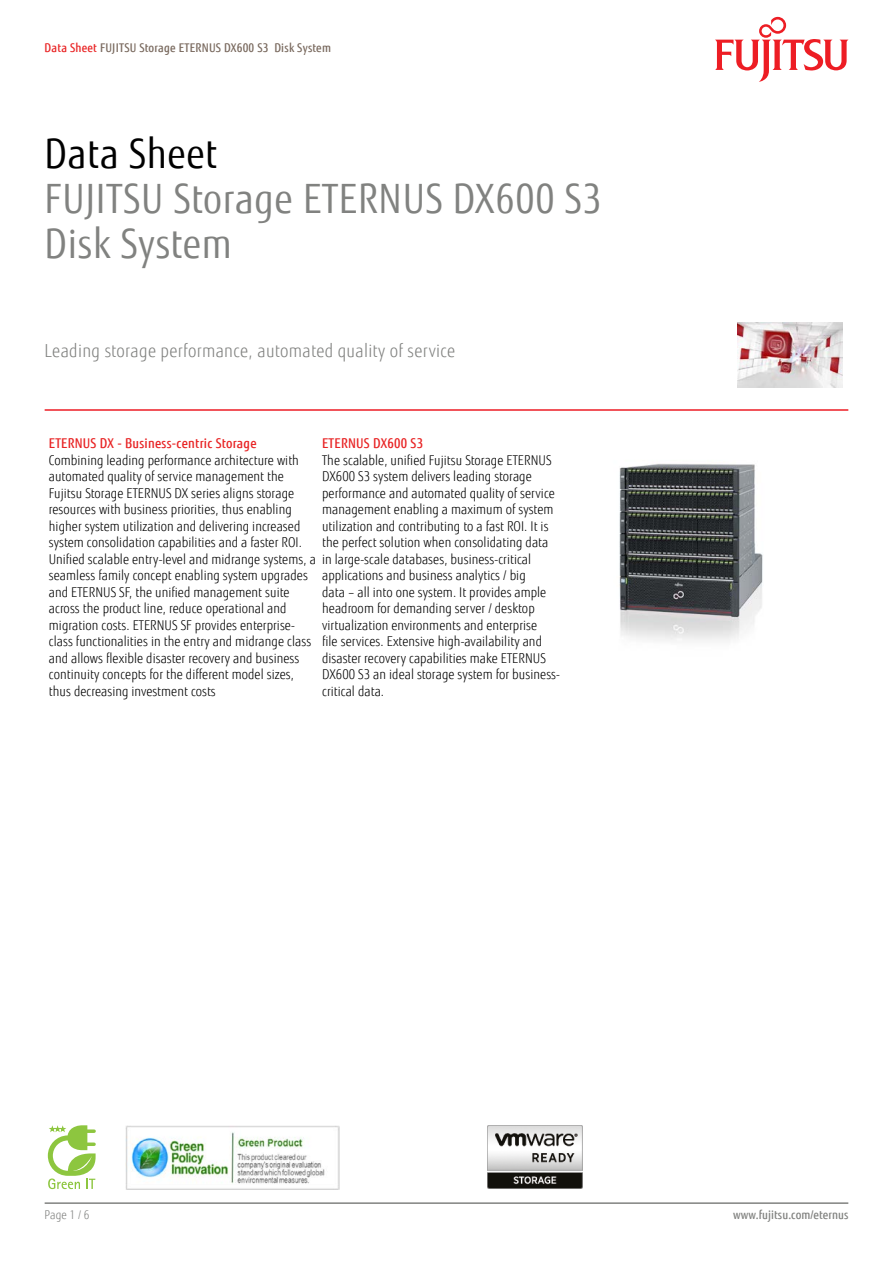
<style>
.page{position:relative;width:893px;height:1263px;background:#fff}
.page>*{position:absolute;margin:0;border:0;box-sizing:border-box;transform-origin:0 0}
.t1{font:40.5px/45px "Fujitsu Sans";letter-spacing:.02em;color:#818280;scale:.9 1}
.t2{font:40.5px "Fujitsu Sans";letter-spacing:.02em;color:#000;scale:.9 1}
.t3{font:300 18px "Fujitsu Sans";letter-spacing:.02em;color:#818280;scale:.9 1}
.t4{font:300 13.5px/16.5px "Fujitsu Sans";letter-spacing:.005em;color:#000;scale:.9 1}
.t5{font:500 13.5px "Fujitsu Sans";letter-spacing:.02em;color:#e82425;scale:.9 1}
.t6{font:500 12px "Fujitsu Sans";letter-spacing:.02em;color:#79695e;scale:.9 1}
.t7{font:500 12px "Fujitsu Sans";letter-spacing:.005em;color:#818280;scale:.9 1}
.t8{font:300 12px "Fujitsu Sans";color:#818280;scale:.9 1}
.s1{color:#e92425}
</style>
<div class="page">
<hr style="left:45px;top:1202px;width:803px;height:2px;background:#818280">
<hr style="left:45px;top:409px;width:803px;height:2px;background:#ed1d24">
<svg style="left:715px;top:17px;width:133px;height:65px"></svg>
<img style="left:619px;top:463px;width:144px;height:178px">
<img style="left:738px;top:323px;width:104px;height:64px">
<svg style="left:48px;top:1125px;width:48px;height:64px"></svg>
<img style="left:125px;top:1125px;width:214px;height:64px">
<img style="left:487px;top:1125px;width:96px;height:64px">
<p class="t6" style="left:45px;top:40px;width:320px"><span class="s1">Data Sheet</span> FUJITSU Storage ETERNUS DX600 S3 Disk System</p>
<h1 class="t2" style="left:45px;top:130px;width:193px">Data Sheet</h1>
<h1 class="t1" style="left:45px;top:177px;width:620px">FUJITSU Storage ETERNUS DX600 S3<br>Disk System</h1>
<h2 class="t3" style="left:45px;top:340px;width:458px">Leading storage performance, automated quality of service</h2>
<p class="t5" style="left:322px;top:435px;width:114px">ETERNUS DX600 S3</p>
<p class="t4" style="left:322px;top:452px;width:266px">The scalable, unified Fujitsu Storage ETERNUS DX600 S3 system delivers leading storage performance and automated quality of service management enabling a maximum of system utilization and contributing to a fast ROI. It is the perfect solution when consolidating data in large-scale databases, business-critical applications and business analytics / big<br>data – all into one system. It provides ample headroom for demanding server / desktop virtualization environments and enterprise<br>file services. Extensive high-availability and disaster recovery capabilities make ETERNUS DX600 S3 an ideal storage system for business&shy;critical data.</p>
<p class="t5" style="left:49px;top:435px;width:232px">ETERNUS DX - Business-centric Storage</p>
<p class="t4" style="left:49px;top:452px;width:298px">Combining leading performance architecture with automated quality of service management the Fujitsu Storage ETERNUS DX series aligns storage resources with business priorities, thus enabling higher system utilization and delivering increased system consolidation capabilities and a faster ROI.<br>Unified scalable entry-level and midrange systems, a seamless family concept enabling system upgrades and ETERNUS SF, the unified management suite across the product line, reduce operational and migration costs. ETERNUS SF provides enterprise&shy;class functionalities in the entry and midrange class and allows flexible disaster recovery and business continuity concepts for the different model sizes, thus decreasing investment costs</p>
<p class="t8" style="left:45px;top:1208px;width:51px">Page 1 / 6</p>
<p class="t7" style="left:733px;top:1208px;width:129px">www.fujitsu.com/eternus</p>
</div>
